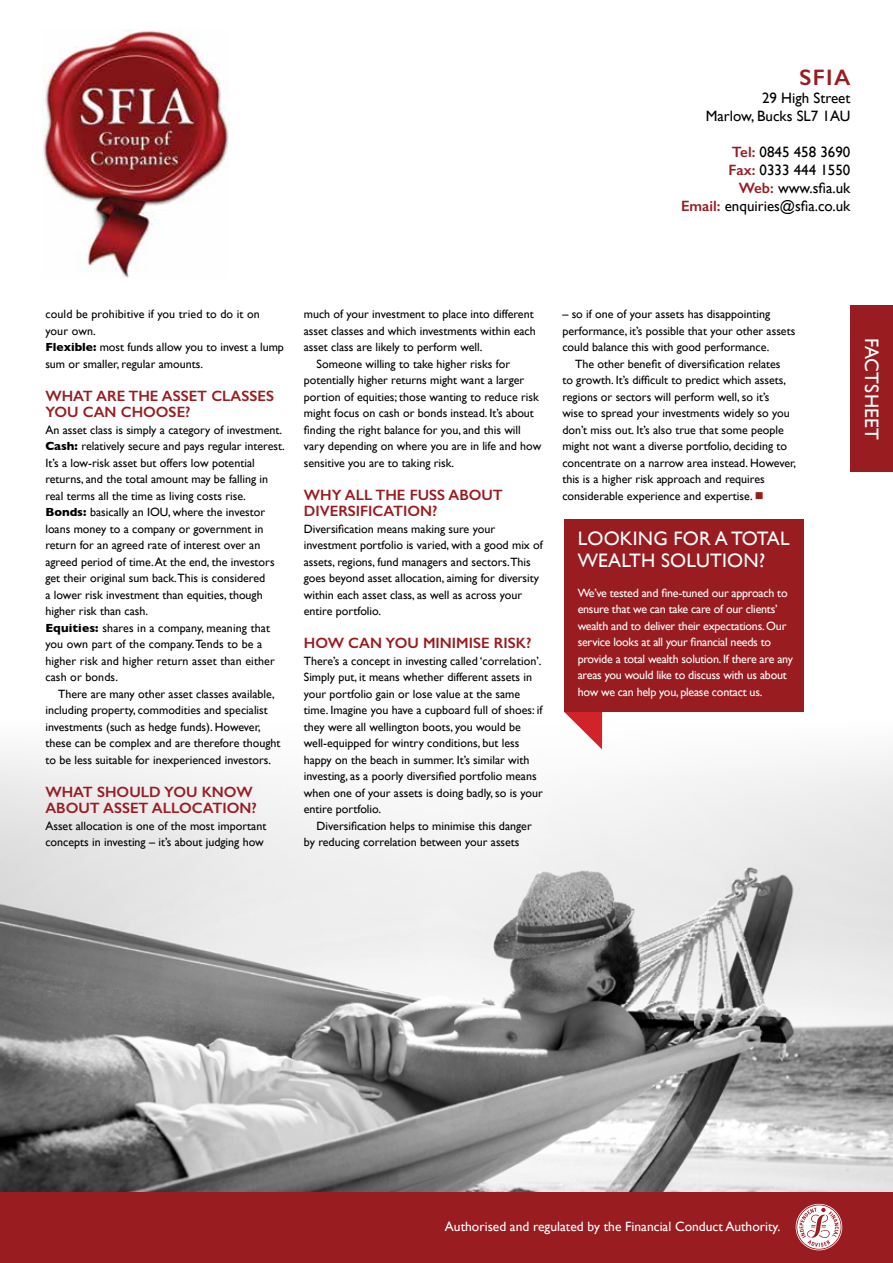
<style>
.page{position:relative;width:893px;height:1263px;background:#fff}
.page>*{position:absolute;margin:0;border:0;box-sizing:border-box;transform-origin:0 0}
.t1{font:600 22.5px "Gill Sans";color:#991c20}
.t2{font:19.5px/22.5px "Gill Sans";letter-spacing:.01em;color:#fff}
.t3{font:600 15px/16.5px "Gill Sans";color:#991c20}
.t4{font:15px/18px "Gill Sans";color:#000;text-align:right}
.t5{font:13.5px "Gill Sans";color:#fff}
.t6{font:12px/16.5px "Gill Sans";color:#000}
.t7{font:12px/16.5px "Gill Sans";letter-spacing:-.02em;color:#fff}
.s1{font-weight:600;color:#991c20}
.s2{font-weight:700}
.s3{color:#991c20}
</style>
<div class="page">
<img style="left:0;top:722px;width:893px;height:470px">
<svg style="left:564px;top:712px;width:38px;height:37px"></svg>
<div style="left:564px;top:519px;width:239px;height:193px;background:#991c20"></div>
<div style="left:0;top:1192px;width:893px;height:71px;background:#991c20"></div>
<div style="left:850px;top:306px;width:43px;height:166px;background:#991c20"></div>
<img style="left:43px;top:30px;width:186px;height:248px">
<svg style="left:796px;top:1204px;width:46px;height:46px"></svg>
<h1 class="t1" style="left:799px;top:64px;width:52px">SFIA</h1>
<p class="t4" style="left:706px;top:89px;width:146px">29 High Street<br>Marlow, Bucks SL7 1AU</p>
<p class="t4" style="left:681px;top:143px;width:171px"><span class="s1">Tel:</span> 0845 458 3690<br><span class="s1">Fax:</span> 0333 444 1550<br><span class="s1">Web:</span> www.sfia.uk<br><span class="s1">Email:</span> enquiries@sfia.co.uk</p>
<p class="t6" style="left:45px;top:306px;width:240px">could be prohibitive if you tried to do it on your own.<br><span class="s2">Flexible:</span> most funds allow you to invest a lump sum or smaller, regular amounts.</p>
<p class="t3" style="left:45px;top:387px;width:230px">WHAT ARE THE ASSET CLASSES<br>YOU CAN CHOOSE?</p>
<p class="t6" style="left:45px;top:421px;width:241px">An asset class is simply a category of investment.<br><span class="s2">Cash:</span> relatively secure and pays regular interest.<br>It’s a low-risk asset but offers low potential returns, and the total amount may be falling in real terms all the time as living costs rise.<br><span class="s2">Bonds:</span> basically an IOU, where the investor loans money to a company or government in return for an agreed rate of interest over an agreed period of time. At the end, the investors get their original sum back.This is considered<br>a lower risk investment than equities, though higher risk than cash.<br><span class="s2">Equities:</span> shares in a company, meaning that you own part of the company. Tends to be a higher risk and higher return asset than either cash or bonds.</p>
<p class="t6" style="left:45px;top:685px;width:237px;text-indent:13px">There are many other asset classes available, including property, commodities and specialist investments (such as hedge funds). However, these can be complex and are therefore thought to be less suitable for inexperienced investors.</p>
<p class="t3" style="left:45px;top:783px;width:213px">WHAT SHOULD YOU KNOW<br>ABOUT ASSET ALLOCATION?</p>
<p class="t6" style="left:45px;top:817px;width:223px">Asset allocation is one of the most important concepts in investing – it’s about judging how</p>
<p class="t6" style="left:304px;top:306px;width:231px">much of your investment to place into different</p>
<p class="t6" style="left:304px;top:322px;width:233px">asset classes and which investments within each</p>
<p class="t6" style="left:304px;top:339px;width:180px">asset class are likely to perform well.</p>
<p class="t6" style="left:317px;top:355px;width:195px">Someone willing to take higher risks for</p>
<p class="t6" style="left:304px;top:372px;width:222px">potentially higher returns might want a larger</p>
<p class="t6" style="left:304px;top:388px;width:236px">portion of equities; those wanting to reduce risk</p>
<p class="t6" style="left:304px;top:405px;width:232px">might focus on cash or bonds instead. It’s about</p>
<p class="t6" style="left:304px;top:421px;width:218px">finding the right balance for you, and this will</p>
<p class="t6" style="left:304px;top:438px;width:239px">vary depending on where you are in life and how</p>
<p class="t6" style="left:304px;top:454px;width:152px">sensitive you are to taking risk.</p>
<p class="t3" style="left:304px;top:486px;width:201px">WHY ALL THE FUSS ABOUT<br>DIVERSIFICATION?</p>
<p class="t6" style="left:304px;top:520px;width:241px">Diversification means making sure your investment portfolio is varied, with a good mix of assets, regions, fund managers and sectors.This goes beyond asset allocation, aiming for diversity within each asset class, as well as across your entire portfolio.</p>
<p class="t3" style="left:304px;top:635px;width:229px">HOW CAN YOU MINIMISE RISK?</p>
<p class="t6" style="left:304px;top:652px;width:240px">There’s a concept in investing called ‘correlation’.<br>Simply put, it means whether different assets in your portfolio gain or lose value at the same time. Imagine you have a cupboard full of shoes: if they were all wellington boots, you would be well-equipped for wintry conditions, but less happy on the beach in summer. It’s similar with investing, as a poorly diversified portfolio means when one of your assets is doing badly, so is your entire portfolio.</p>
<p class="t6" style="left:304px;top:817px;width:229px;text-indent:13px">Diversification helps to minimise this danger by reducing correlation between your assets</p>
<p class="t6" style="left:562px;top:306px;width:234px">– so if one of your assets has disappointing performance, it’s possible that your other assets could balance this with good performance.</p>
<p class="t6" style="left:562px;top:355px;width:235px;text-indent:13px">The other benefit of diversification relates<br>to growth. It’s difficult to predict which assets, regions or sectors will perform well, so it’s<br>wise to spread your investments widely so you don’t miss out. It’s also true that some people might not want a diverse portfolio, deciding to concentrate on a narrow area instead. However, this is a higher risk approach and requires considerable experience and expertise. <span class="s3">■</span></p>
<h2 class="t2" style="left:578px;top:527px;width:214px">LOOKING FOR A TOTAL<br>WEALTH SOLUTION?</h2>
<p class="t7" style="left:578px;top:584px;width:217px">We’ve tested and fine-tuned our approach to ensure that we can take care of our clients’ wealth and to deliver their expectations.Our service looks at all your financial needs to provide a total wealth solution. If there are any areas you would like to discuss with us about how we can help you, please contact us.</p>
<h2 class="t2" style="left:883px;top:338px;width:104px;rotate:90deg">FACTSHEET</h2>
<p class="t5" style="left:445px;top:1218px;width:337px">Authorised and regulated by the Financial Conduct Authority.</p>
</div>
